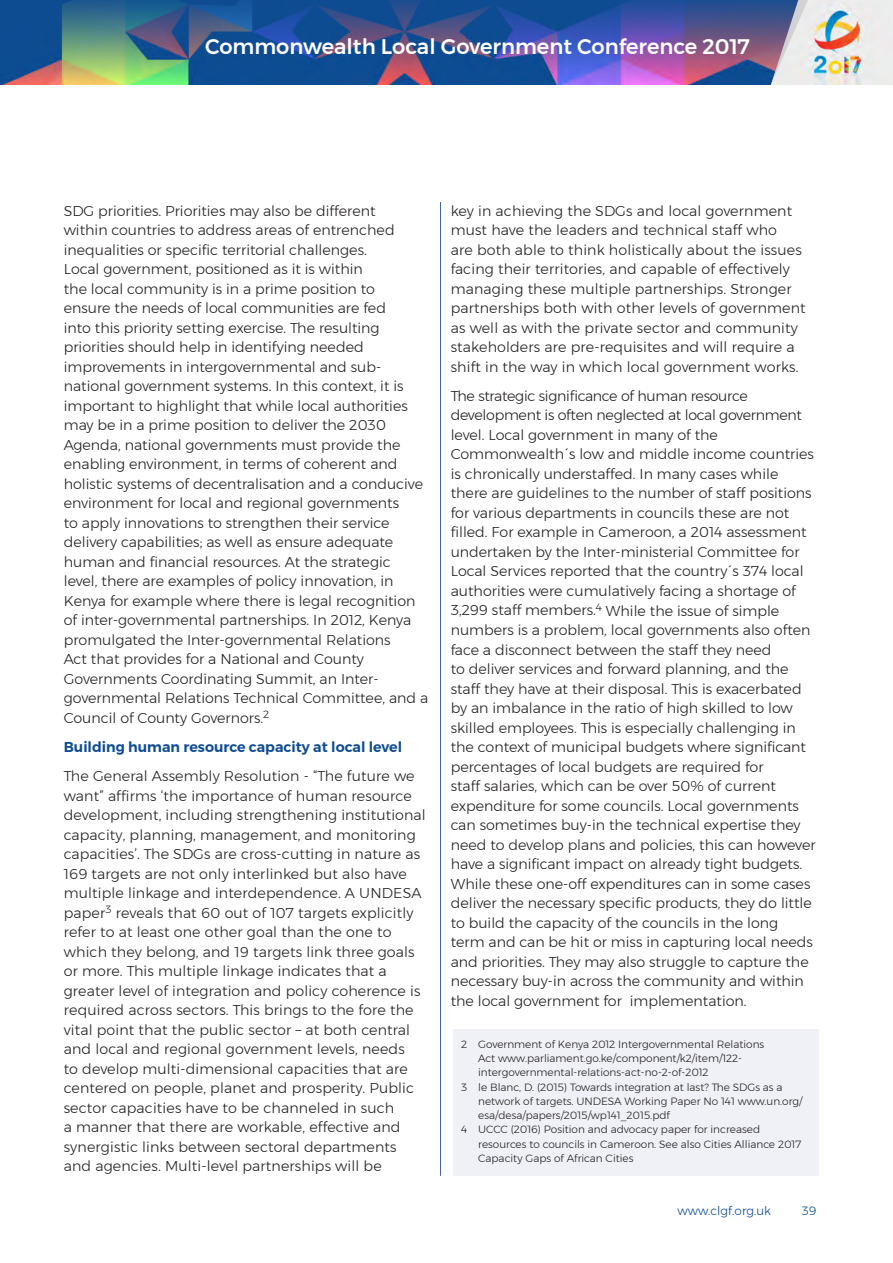
<style>
.page{position:relative;width:893px;height:1263px;background:#fff}
.page>*{position:absolute;margin:0;border:0;box-sizing:border-box;transform-origin:0 0}
.t1{font:500 21px "Montserrat";color:#fff}
.Main_text{font:300 14.25px/19.5px "Montserrat";color:#231f20}
.Subhead{font:600 14.25px "Montserrat";color:#0f4c92}
.t2{font:300 12px "Montserrat";color:#0f4c92}
.t3{font:300 10.5px/14.2px "Montserrat";color:#231f20}
</style>
<div class="page">
<img style="left:0;top:0;width:771px;height:85px">
<img style="left:771px;top:0;width:122px;height:85px">
<hr style="left:440px;top:202px;width:1px;height:974px;background:#4764a2">
<div style="left:453px;top:1029px;width:365px;height:147px;background:#eff1f6"></div>
<h1 class="t1" style="left:205px;top:30px;width:546px">Commonwealth Local Government Conference 2017</h1>
<p class="Main_text" style="left:64px;top:201px;width:366px">SDG priorities. Priorities may also be different<br>within countries to address areas of entrenched inequalities or specific territorial challenges.<br>Local government, positioned as it is within<br>the local community is in a prime position to<br>ensure the needs of local communities are fed<br>into this priority setting exercise. The resulting priorities should help in identifying needed improvements in intergovernmental and sub&shy;national government systems. In this context, it is important to highlight that while local authorities may be in a prime position to deliver the 2030<br>Agenda, national governments must provide the enabling environment, in terms of coherent and holistic systems of decentralisation and a conducive environment for local and regional governments<br>to apply innovations to strengthen their service delivery capabilities; as well as ensure adequate human and financial resources. At the strategic<br>level, there are examples of policy innovation, in Kenya for example where there is legal recognition of inter-governmental partnerships. In 2012, Kenya promulgated the Inter-governmental Relations<br>Act that provides for a National and County Governments Coordinating Summit, an Inter&shy;governmental Relations Technical Committee, and a Council of County Governors.<sup>2</sup></p>
<p class="Subhead" style="left:64px;top:736px;width:340px">Building human resource capacity at local level</p>
<p class="Main_text" style="left:64px;top:766px;width:364px">The General Assembly Resolution - “The future we want” affirms ‘the importance of human resource development, including strengthening institutional capacity, planning, management, and monitoring capacities’. The SDGs are cross-cutting in nature as 169 targets are not only interlinked but also have multiple linkage and interdependence. A UNDESA paper<sup>3</sup> reveals that 60 out of 107 targets explicitly refer to at least one other goal than the one to which they belong, and 19 targets link three goals or more. This multiple linkage indicates that a greater level of integration and policy coherence is required across sectors. This brings to the fore the vital point that the public sector – at both central and local and regional government levels, needs<br>to develop multi-dimensional capacities that are centered on people, planet and prosperity. Public sector capacities have to be channeled in such<br>a manner that there are workable, effective and synergistic links between sectoral departments and agencies. Multi-level partnerships will be</p>
<p class="Main_text" style="left:451px;top:201px;width:356px">key in achieving the SDGs and local government must have the leaders and technical staff who<br>are both able to think holistically about the issues facing their territories, and capable of effectively managing these multiple partnerships. Stronger partnerships both with other levels of government as well as with the private sector and community stakeholders are pre-requisites and will require a shift in the way in which local government works.</p>
<p class="Main_text" style="left:451px;top:386px;width:366px">The strategic significance of human resource development is often neglected at local government level. Local government in many of the Commonwealth´s low and middle income countries is chronically understaffed. In many cases while there are guidelines to the number of staff positions for various departments in councils these are not filled. For example in Cameroon, a 2014 assessment undertaken by the Inter-ministerial Committee for Local Services reported that the country´s 374 local authorities were cumulatively facing a shortage of 3,299 staff members.<sup>4</sup> While the issue of simple numbers is a problem, local governments also often face a disconnect between the staff they need<br>to deliver services and forward planning, and the staff they have at their disposal. This is exacerbated by an imbalance in the ratio of high skilled to low skilled employees. This is especially challenging in the context of municipal budgets where significant percentages of local budgets are required for<br>staff salaries, which can be over 50% of current expenditure for some councils. Local governments can sometimes buy-in the technical expertise they need to develop plans and policies, this can however have a significant impact on already tight budgets.<br>While these one-off expenditures can in some cases deliver the necessary specific products, they do little to build the capacity of the councils in the long term and can be hit or miss in capturing local needs and priorities. They may also struggle to capture the necessary buy-in across the community and within the local government for implementation.</p>
<p class="t3" style="left:478px;top:1037px;width:288px;text-indent:-17px">2 Government of Kenya 2012 Intergovernmental Relations<br>Act www.parliament.go.ke/component/k2/item/122- intergovernmental-relations-act-no-2-of-2012</p>
<p class="t3" style="left:478px;top:1079px;width:326px;text-indent:-17px">3 le Blanc, D. (2015) Towards integration at last? The SDGs as a network of targets. UNDESA Working Paper No 141 www.un.org/ esa/desa/papers/2015/wp141_2015.pdf</p>
<p class="t3" style="left:478px;top:1122px;width:325px;text-indent:-17px">4 UCCC (2016) Position and advocacy paper for increased resources to councils in Cameroon. See also Cities Alliance 2017<br>Capacity Gaps of African Cities</p>
<p class="t2" style="left:678px;top:1202px;width:95px">www.clgf.org.uk</p>
<p class="t2" style="left:802px;top:1202px;width:16px">39</p>
</div>
